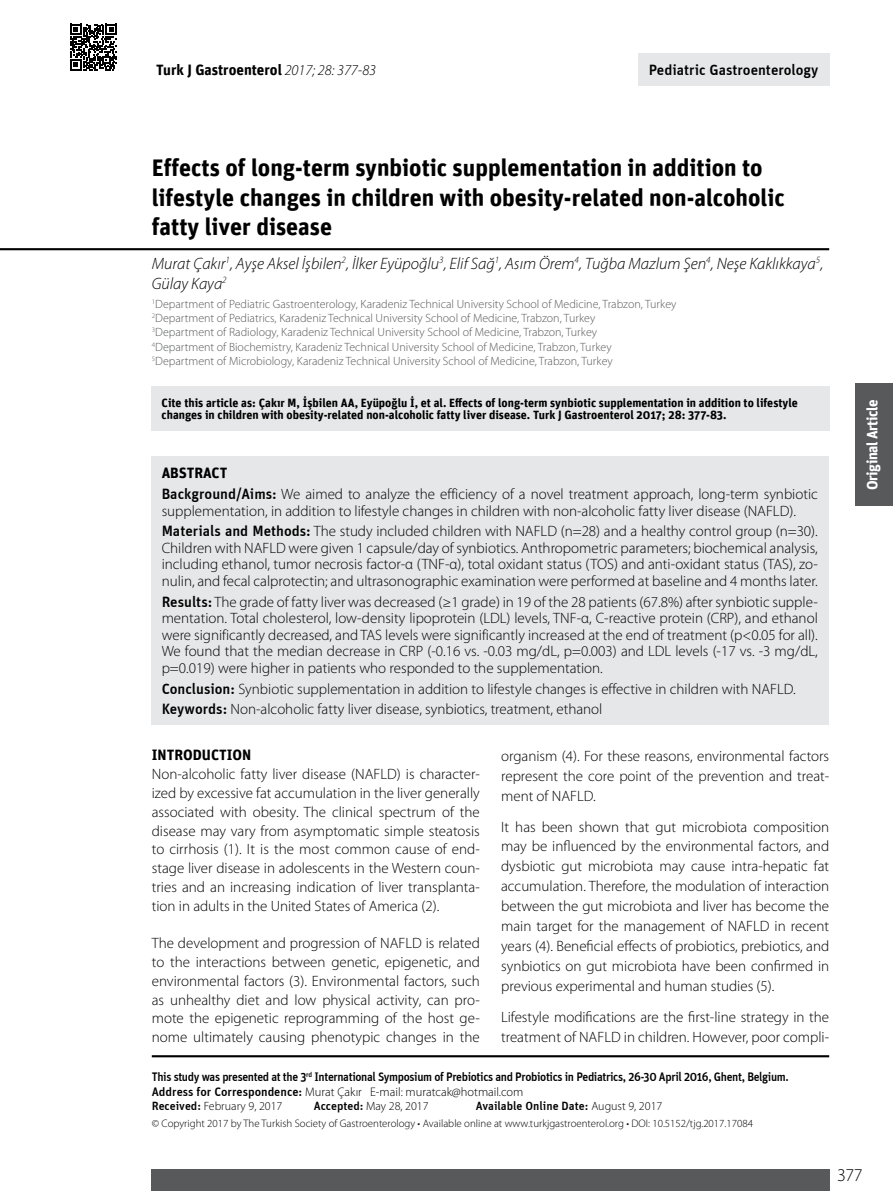
<style>
.page{position:relative;width:893px;height:1191px;background:#fff}
.page>*{position:absolute;margin:0;border:0;box-sizing:border-box;transform-origin:0 0}
.t1{font:700 24px/29.5px "Unit";color:#000}
.t2{font:300 18px "Myriad Pro";color:#000}
.t3{font:italic 300 16.5px/19.8px "Myriad Pro";color:#000}
.t4{font:300 15px/18.8px "Myriad Pro";color:#000;text-align:justify}
.t5{font:700 15px "Unit";color:#000}
.t6{font:500 15px "Unit";color:#000}
.t7{font:700 15px "Unit";letter-spacing:-.025em;color:#fff}
.t8{font:500 12.45px "Unit";letter-spacing:-.03em;color:#000;scale:.95 1}
.t9{font:300 12.45px "Myriad Pro";color:#000}
.t10{font:300 12px/14.4px "Myriad Pro";color:#58595b}
.t11{font:700 12px/12px "Unit";color:#000}
.t12{font:300 12px "Myriad Pro";color:#000}
.t13{font:500 12px "Unit";color:#000}
.t14{font:300 10.95px "Myriad Pro";color:#000}
.s1{font-family:"Myriad Pro";font-weight:300;font-style:italic}
.s2{font-family:"Unit";font-weight:500}
.s3{font-family:"Myriad Pro";font-weight:300}
</style>
<div class="page">
<hr style="left:0;top:248px;width:829px;height:2px;background:#000">
<svg style="left:70px;top:24px;width:47px;height:46px"></svg>
<hr style="left:152px;top:1055px;width:677px;height:2px;background:#000">
<div style="left:151px;top:1169px;width:678px;height:22px;background:#58595b"></div>
<div style="left:151px;top:457px;width:677px;height:268px;background:#e6e7e8"></div>
<div style="left:856px;top:383px;width:37px;height:123px;background:#58595b"></div>
<div style="left:151px;top:386px;width:678px;height:45px;background:#e6e7e8"></div>
<div style="left:638px;top:54px;width:191px;height:32px;background:#e6e7e8"></div>
<p class="t5" style="left:156px;top:61px;width:222px">Turk J Gastroenterol <span class="s1">2017; 28: 377-83</span></p>
<p class="t6" style="left:649px;top:61px;width:171px">Pediatric Gastroenterology</p>
<h1 class="t1" style="left:152px;top:153px;width:634px">Effects of long-term synbiotic supplementation in addition to lifestyle changes in children with obesity-related non-alcoholic fatty liver disease</h1>
<p class="t3" style="left:152px;top:253px;width:673px">Murat Çakır<sup>1</sup>, Ayşe Aksel İşbilen<sup>2</sup>, İlker Eyüpoğlu<sup>3</sup>, Elif Sağ<sup>1</sup>, Asım Örem<sup>4</sup>, Tuğba Mazlum Şen<sup>4</sup>, Neşe Kaklıkkaya<sup>5</sup>,<br>Gülay Kaya<sup>2</sup></p>
<p class="t10" style="left:152px;top:296px;width:526px"><sup>1</sup>Department of Pediatric Gastroenterology, Karadeniz Technical University School of Medicine, Trabzon, Turkey <sup>2</sup>Department of Pediatrics, Karadeniz Technical University School of Medicine, Trabzon, Turkey<br><sup>3</sup>Department of Radiology, Karadeniz Technical University School of Medicine, Trabzon, Turkey<br><sup>4</sup>Department of Biochemistry, Karadeniz Technical University School of Medicine, Trabzon, Turkey <sup>5</sup>Department of Microbiology, Karadeniz Technical University School of Medicine, Trabzon, Turkey</p>
<p class="t11" style="left:162px;top:397px;width:638px">Cite this article as: Çakır M, İşbilen AA, Eyüpoğlu İ, et al. Effects of long-term synbiotic supplementation in addition to lifestyle changes in children with obesity-related non-alcoholic fatty liver disease. Turk J Gastroenterol 2017; 28: 377-83.</p>
<p class="t5" style="left:162px;top:464px;width:67px">ABSTRACT</p>
<p class="t4" style="left:162px;top:486px;width:658px;line-height:16.5px"><span class="s2">Background/Aims:</span> We aimed to analyze the efficiency of a novel treatment approach, long-term synbiotic supplementation, in addition to lifestyle changes in children with non-alcoholic fatty liver disease (NAFLD).</p>
<p class="t4" style="left:162px;top:523px;width:658px;line-height:16.5px"><span class="s2">Materials and Methods:</span> The study included children with NAFLD (n=28) and a healthy control group (n=30).<br>Children with NAFLD were given 1 capsule/day of synbiotics. Anthropometric parameters; biochemical analysis, including ethanol, tumor necrosis factor-α (TNF-α), total oxidant status (TOS) and anti-oxidant status (TAS), zo&shy;nulin, and fecal calprotectin; and ultrasonographic examination were performed at baseline and 4 months later.</p>
<p class="t4" style="left:162px;top:593px;width:658px;line-height:16.5px"><span class="s2">Results:</span> The grade of fatty liver was decreased (≥1 grade) in 19 of the 28 patients (67.8%) after synbiotic supple&shy;mentation. Total cholesterol, low-density lipoprotein (LDL) levels, TNF-α, C-reactive protein (CRP), and ethanol were significantly decreased, and TAS levels were significantly increased at the end of treatment (p&lt;0.05 for all).<br>We found that the median decrease in CRP (-0.16 vs. -0.03 mg/dL, p=0.003) and LDL levels (-17 vs. -3 mg/dL, p=0.019) were higher in patients who responded to the supplementation.</p>
<p class="t4" style="left:162px;top:678px;width:635px;line-height:20.7px"><span class="s2">Conclusion:</span> Synbiotic supplementation in addition to lifestyle changes is effective in children with NAFLD.<br><span class="s2">Keywords:</span> Non-alcoholic fatty liver disease, synbiotics, treatment, ethanol</p>
<p class="t5" style="left:152px;top:746px;width:101px">INTRODUCTION</p>
<p class="t4" style="left:152px;top:764px;width:330px">Non-alcoholic fatty liver disease (NAFLD) is character&shy;ized by excessive fat accumulation in the liver generally associated with obesity. The clinical spectrum of the disease may vary from asymptomatic simple steatosis to cirrhosis (1). It is the most common cause of end&shy;stage liver disease in adolescents in the Western coun&shy;tries and an increasing indication of liver transplanta&shy;tion in adults in the United States of America (2).</p>
<p class="t4" style="left:152px;top:933px;width:330px">The development and progression of NAFLD is related to the interactions between genetic, epigenetic, and environmental factors (3). Environmental factors, such as unhealthy diet and low physical activity, can pro&shy;mote the epigenetic reprogramming of the host ge&shy;nome ultimately causing phenotypic changes in the</p>
<p class="t4" style="left:501px;top:745px;width:330px;line-height:20px">organism (4). For these reasons, environmental factors represent the core point of the prevention and treat&shy;ment of NAFLD.</p>
<p class="t4" style="left:501px;top:816px;width:330px;line-height:20px">It has been shown that gut microbiota composition may be influenced by the environmental factors, and dysbiotic gut microbiota may cause intra-hepatic fat accumulation. Therefore, the modulation of interaction between the gut microbiota and liver has become the main target for the management of NAFLD in recent years (4). Beneficial effects of probiotics, prebiotics, and synbiotics on gut microbiota have been confirmed in previous experimental and human studies (5).</p>
<p class="t4" style="left:501px;top:1007px;width:330px;line-height:20px">Lifestyle modifications are the first-line strategy in the treatment of NAFLD in children. However, poor compli-</p>
<p class="t8" style="left:152px;top:1069px;width:672px">This study was presented at the 3<sup>rd</sup> International Symposium of Prebiotics and Probiotics in Pediatrics, 26-30 April 2016, Ghent, Belgium.</p>
<p class="t9" style="left:152px;top:1083px;width:373px"><span class="s2">Address for Correspondence:</span> Murat Çakır E-mail: muratcak@hotmail.com</p>
<p class="t12" style="left:152px;top:1099px;width:132px"><span class="s2">Received:</span> February 9, 2017</p>
<p class="t12" style="left:314px;top:1099px;width:116px"><span class="s2">Accepted:</span> May 28, 2017</p>
<p class="t13" style="left:476px;top:1098px;width:188px">Available Online Date: <span class="s3">August 9, 2017</span></p>
<p class="t14" style="left:152px;top:1117px;width:603px">© Copyright 2017 by The Turkish Society of Gastroenterology • Available online at www.turkjgastroenterol.org • DOI: 10.5152/tjg.2017.17084</p>
<p class="t7" style="left:863px;top:490px;width:92px;rotate:-90deg">Original Article</p>
<p class="t2" style="left:837px;top:1164px;width:27px">377</p>
</div>
